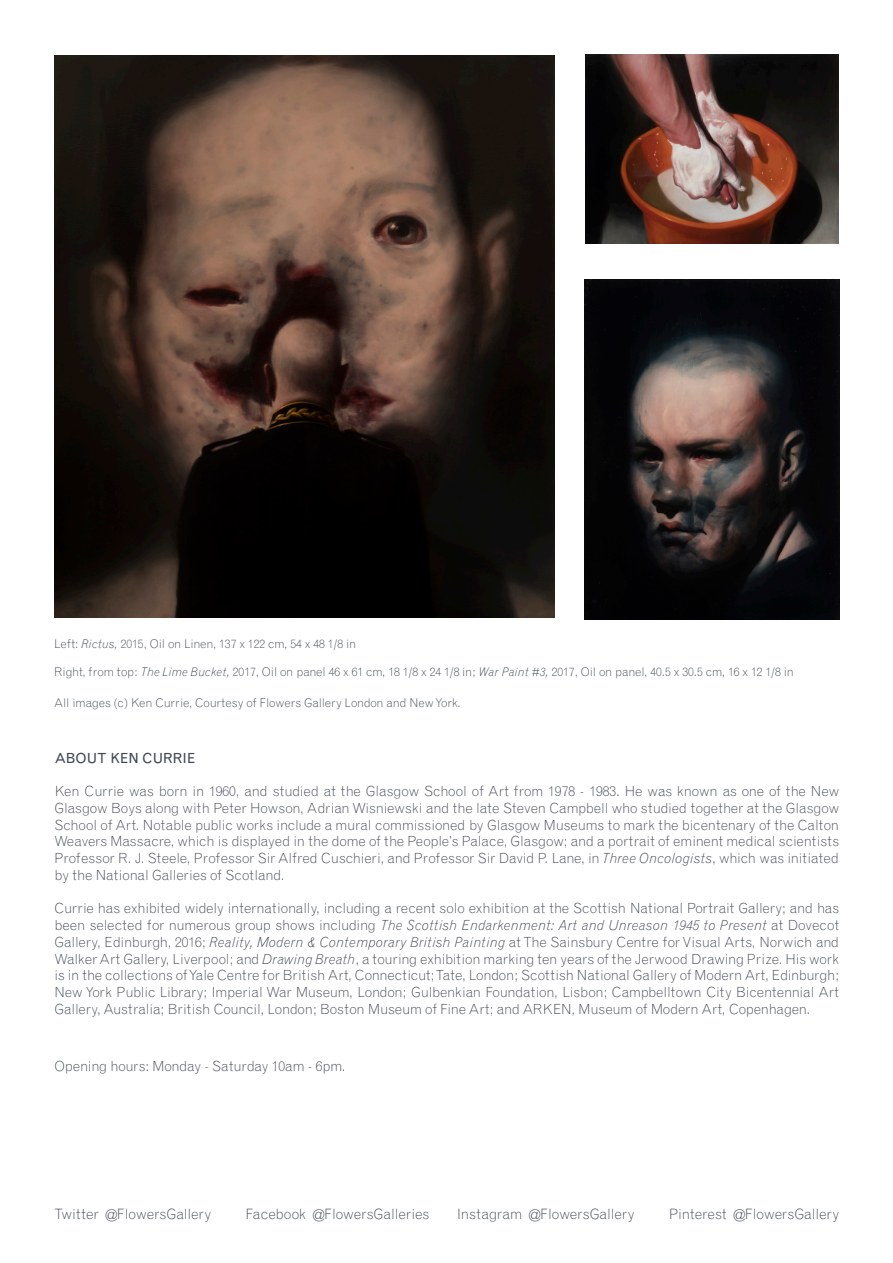
<style>
.page{position:relative;width:893px;height:1263px;background:#fff}
.page>*{position:absolute;margin:0;border:0;box-sizing:border-box;transform-origin:0 0}
.t1{font:300 14.25px "Grotesque MT Std";color:#434a55}
.t2{font:300 13.95px/16.8px "Grotesque MT Std";letter-spacing:-.01em;color:#434a55;text-align:justify}
.t3{font:13.95px "Grotesque MT Std";color:#434a55}
.t4{font:300 12px "Grotesque MT Std";color:#434a55}
.s1{font-style:italic}
</style>
<div class="page">
<img style="left:54px;top:56px;width:500px;height:561px">
<img style="left:585px;top:54px;width:253px;height:190px">
<img style="left:585px;top:279px;width:254px;height:340px">
<p class="t4" style="left:54px;top:636px;width:303px">Left: <span class="s1">Rictus,</span> 2015, Oil on Linen, 137 x 122 cm, 54 x 48 1/8 in</p>
<p class="t4" style="left:54px;top:665px;width:741px">Right, from top: <span class="s1">The Lime Bucket,</span> 2017, Oil on panel 46 x 61 cm, 18 1/8 x 24 1/8 in; <span class="s1">War Paint #3,</span> 2017, Oil on panel, 40.5 x 30.5 cm, 16 x 12 1/8 in</p>
<p class="t4" style="left:54px;top:696px;width:408px">All images (c) Ken Currie, Courtesy of Flowers Gallery London and New York.</p>
<p class="t3" style="left:54px;top:750px;width:142px">ABOUT KEN CURRIE</p>
<p class="t2" style="left:54px;top:783px;width:786px">Ken Currie was born in 1960, and studied at the Glasgow School of Art from 1978 - 1983. He was known as one of the New Glasgow Boys along with Peter Howson, Adrian Wisniewski and the late Steven Campbell who studied together at the Glasgow School of Art. Notable public works include a mural commissioned by Glasgow Museums to mark the bicentenary of the Calton Weavers Massacre, which is displayed in the dome of the People’s Palace, Glasgow; and a portrait of eminent medical scientists Professor R. J. Steele, Professor Sir Alfred Cuschieri, and Professor Sir David P. Lane, in <span class="s1">Three Oncologists</span>, which was initiated by the National Galleries of Scotland.</p>
<p class="t2" style="left:54px;top:900px;width:786px">Currie has exhibited widely internationally, including a recent solo exhibition at the Scottish National Portrait Gallery; and has been selected for numerous group shows including <span class="s1">The Scottish Endarkenment: Art and Unreason 1945 to Present</span> at Dovecot Gallery, Edinburgh, 2016; <span class="s1">Reality, Modern &amp; Contemporary British Painting</span> at The Sainsbury Centre for Visual Arts, Norwich and Walker Art Gallery, Liverpool; and <span class="s1">Drawing Breath</span>, a touring exhibition marking ten years of the Jerwood Drawing Prize. His work is in the collections of Yale Centre for British Art, Connecticut; Tate, London; Scottish National Gallery of Modern Art, Edinburgh; New York Public Library; Imperial War Museum, London; Gulbenkian Foundation, Lisbon; Campbelltown City Bicentennial Art Gallery, Australia; British Council, London; Boston Museum of Fine Art; and ARKEN, Museum of Modern Art, Copenhagen.</p>
<p class="t2" style="left:54px;top:1058px;width:293px">Opening hours: Monday - Saturday 10am - 6pm.</p>
<p class="t1" style="left:54px;top:1205px;width:159px">Twitter @FlowersGallery</p>
<p class="t1" style="left:246px;top:1205px;width:185px">Facebook @FlowersGalleries</p>
<p class="t1" style="left:457px;top:1205px;width:179px">Instagram @FlowersGallery</p>
<p class="t1" style="left:669px;top:1205px;width:172px">Pinterest @FlowersGallery</p>
</div>
